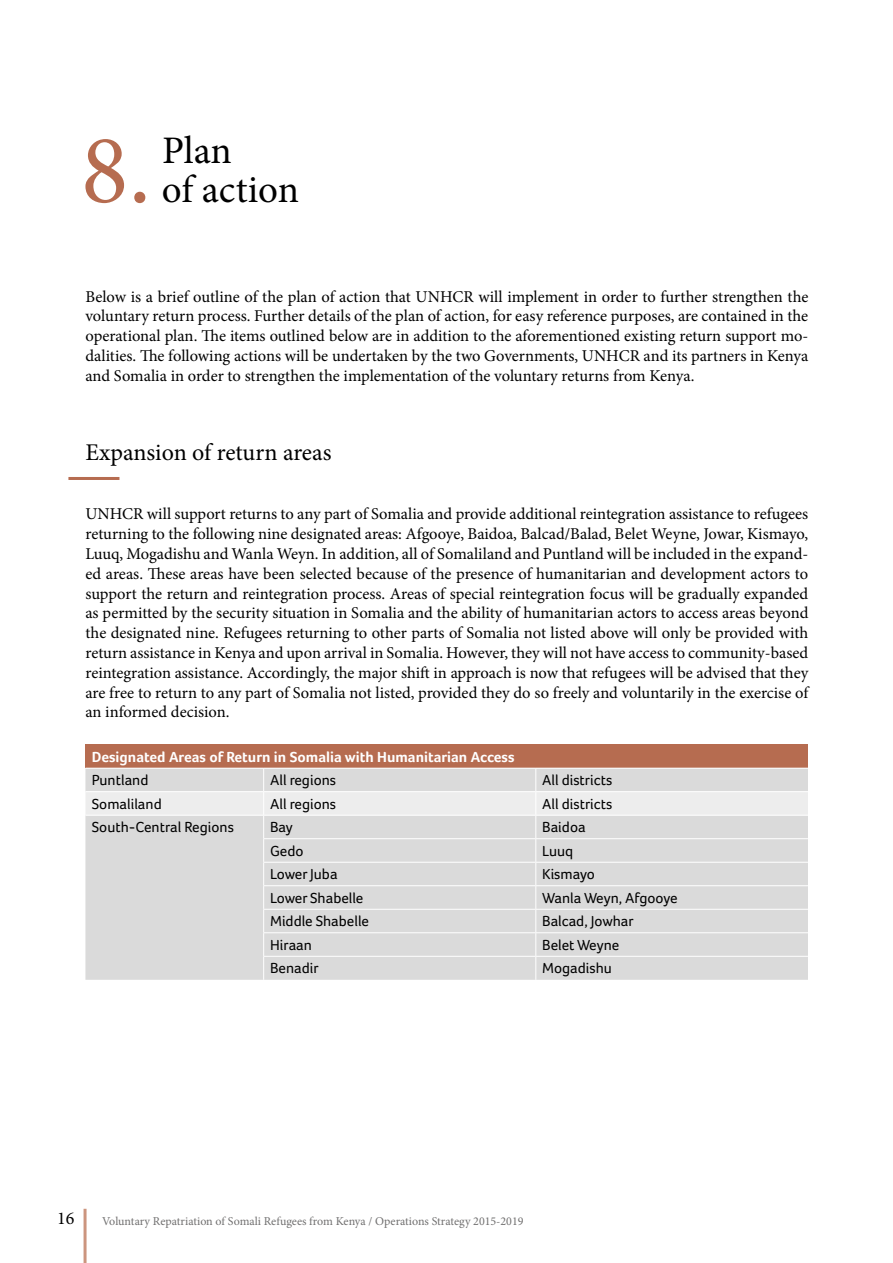
<style>
.page{position:relative;width:893px;height:1263px;background:#fff}
.page>*{position:absolute;margin:0;border:0;box-sizing:border-box;transform-origin:0 0}
.t1{font:99px "Minion Pro";color:#b66c50}
.t2{font:39px/39px "Minion Pro";color:#000}
.t3{font:24px "Minion Pro";color:#000}
.t4{font:18px "Minion Pro";color:#000}
.t5{font:16.5px/19.8px "Minion Pro";letter-spacing:-.005em;color:#000;text-align:justify}
.t6{font:15px "Foco";color:#000}
.t7{font:700 15px "Foco";color:#fff}
.t8{font:12px "Minion Pro";color:#706f6f}
</style>
<div class="page">
<hr style="left:68px;top:477px;width:51px;height:3px;background:#b66c50">
<div style="left:85px;top:745px;width:723px;height:23px;background:#b66c50"></div>
<svg style="left:85px;top:768px;width:723px;height:212px;background:#ddd"></svg>
<hr style="left:84px;top:1209px;width:3px;height:54px;background:#cc957e">
<h1 class="t1" style="left:81px;top:104px;width:72px">8.</h1>
<h2 class="t2" style="left:162px;top:131px;width:139px">Plan<br>of action</h2>
<p class="t5" style="left:85px;top:286px;width:724px">Below is a brief outline of the plan of action that UNHCR will implement in order to further strengthen the voluntary return process. Further details of the plan of action, for easy reference purposes, are contained in the operational plan. The items outlined below are in addition to the aforementioned existing return support mo&shy;dalities. The following actions will be undertaken by the two Governments, UNHCR and its partners in Kenya and Somalia in order to strengthen the implementation of the voluntary returns from Kenya.</p>
<h3 class="t3" style="left:85px;top:436px;width:248px">Expansion of return areas</h3>
<p class="t5" style="left:85px;top:504px;width:724px">UNHCR will support returns to any part of Somalia and provide additional reintegration assistance to refugees returning to the following nine designated areas: Afgooye, Baidoa, Balcad/Balad, Belet Weyne, Jowar, Kismayo, Luuq, Mogadishu and Wanla Weyn. In addition, all of Somaliland and Puntland will be included in the expand&shy;ed areas. These areas have been selected because of the presence of humanitarian and development actors to support the return and reintegration process. Areas of special reintegration focus will be gradually expanded as permitted by the security situation in Somalia and the ability of humanitarian actors to access areas beyond the designated nine. Refugees returning to other parts of Somalia not listed above will only be provided with return assistance in Kenya and upon arrival in Somalia. However, they will not have access to community-based reintegration assistance. Accordingly, the major shift in approach is now that refugees will be advised that they are free to return to any part of Somalia not listed, provided they do so freely and voluntarily in the exercise of an informed decision.</p>
<p class="t7" style="left:92px;top:748px;width:424px">Designated Areas of Return in Somalia with Humanitarian Access</p>
<p class="t6" style="left:92px;top:771px;width:58px">Puntland</p>
<p class="t6" style="left:270px;top:771px;width:68px">All regions</p>
<p class="t6" style="left:542px;top:771px;width:72px">All districts</p>
<p class="t6" style="left:92px;top:795px;width:71px">Somaliland</p>
<p class="t6" style="left:270px;top:795px;width:68px">All regions</p>
<p class="t6" style="left:542px;top:795px;width:72px">All districts</p>
<p class="t6" style="left:92px;top:819px;width:144px">South-Central Regions</p>
<p class="t6" style="left:270px;top:819px;width:24px">Bay</p>
<p class="t6" style="left:542px;top:819px;width:45px">Baidoa</p>
<p class="t6" style="left:270px;top:842px;width:35px">Gedo</p>
<p class="t6" style="left:542px;top:842px;width:33px">Luuq</p>
<p class="t6" style="left:270px;top:866px;width:69px">Lower Juba</p>
<p class="t6" style="left:542px;top:866px;width:54px">Kismayo</p>
<p class="t6" style="left:270px;top:889px;width:95px">Lower Shabelle</p>
<p class="t6" style="left:542px;top:889px;width:137px">Wanla Weyn, Afgooye</p>
<p class="t6" style="left:270px;top:913px;width:100px">Middle Shabelle</p>
<p class="t6" style="left:542px;top:913px;width:93px">Balcad, Jowhar</p>
<p class="t6" style="left:270px;top:936px;width:43px">Hiraan</p>
<p class="t6" style="left:542px;top:936px;width:79px">Belet Weyne</p>
<p class="t6" style="left:270px;top:960px;width:50px">Benadir</p>
<p class="t6" style="left:542px;top:960px;width:71px">Mogadishu</p>
<p class="t4" style="left:57px;top:1207px;width:19px">16</p>
<p class="t8" style="left:102px;top:1213px;width:423px">Voluntary Repatriation of Somali Refugees from Kenya / Operations Strategy 2015-2019</p>
</div>
